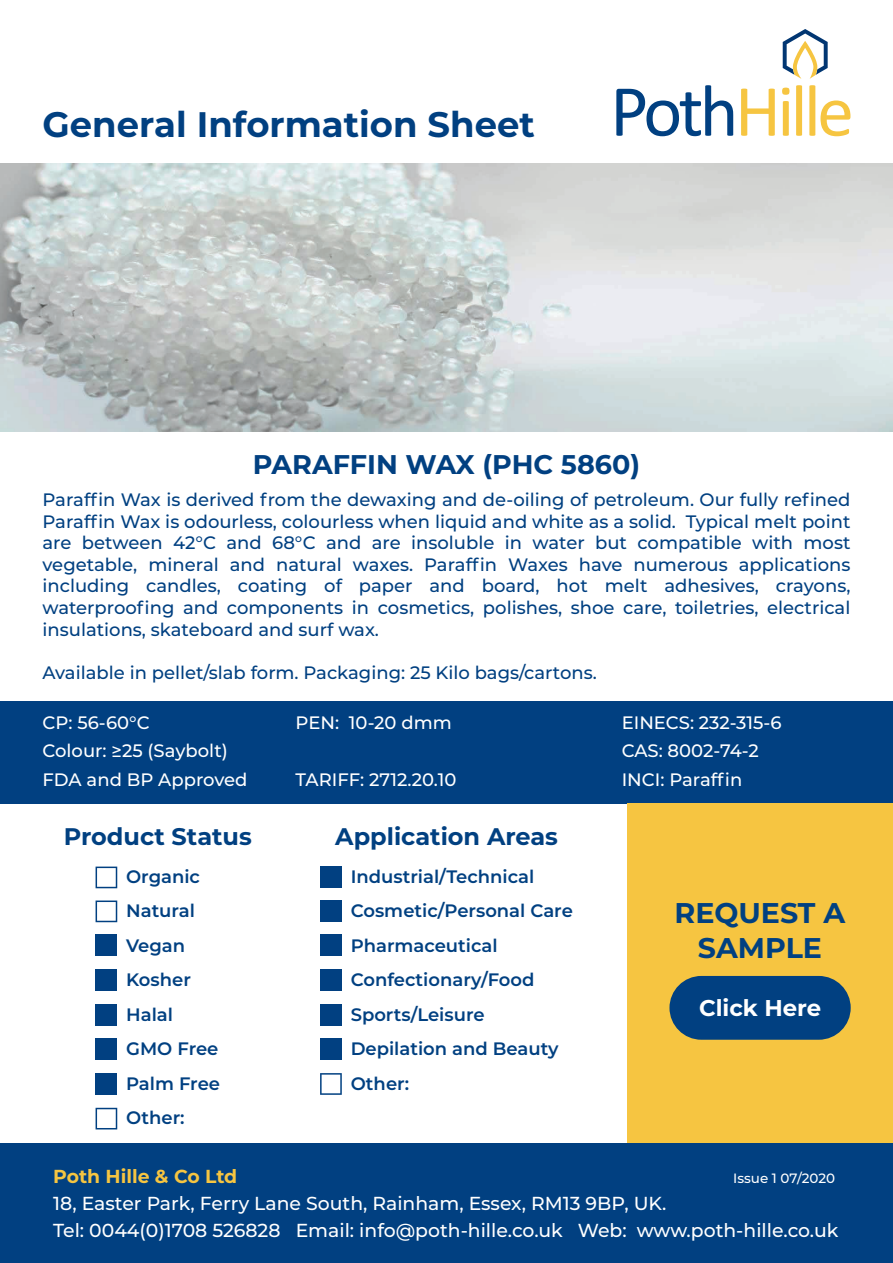
<style>
.page{position:relative;width:893px;height:1263px;background:#fff}
.page>*{position:absolute;margin:0;border:0;box-sizing:border-box;transform-origin:0 0}
.t1{font:700 35.4px "Montserrat";color:#014081}
.t2{font:700 28.5px/34.2px "Montserrat";color:#014081;text-align:center}
.t3{font:700 27px "Montserrat";color:#014081}
.t4{font:700 24px "Montserrat";color:#014081}
.t5{font:700 22.8px "Montserrat";color:#fff}
.t6{font:500 18.75px/26.7px "Montserrat";color:#fff}
.t7{font:700 18.75px "Montserrat";color:#f6c541}
.t8{font:500 18px/21.6px "Montserrat";color:#014081;text-align:justify}
.t9{font:600 18px/34.5px "Montserrat";color:#014081}
.t10{font:500 18px/28.5px "Montserrat";color:#fff}
.t11{font:500 13.5px "Montserrat";color:#fff}
</style>
<div class="page">
<div style="left:0;top:701px;width:893px;height:102px;background:#014081"></div>
<div style="left:0;top:1143px;width:893px;height:120px;background:#014081"></div>
<svg style="left:616px;top:85px;width:117px;height:51px"></svg>
<svg style="left:741px;top:89px;width:34px;height:47px"></svg>
<svg style="left:782px;top:88px;width:7px;height:48px"></svg>
<svg style="left:796px;top:85px;width:6px;height:51px"></svg>
<svg style="left:809px;top:85px;width:41px;height:51px"></svg>
<svg style="left:783px;top:29px;width:45px;height:50px"></svg>
<svg style="left:96px;top:866px;width:21px;height:22px"></svg>
<svg style="left:96px;top:900px;width:21px;height:22px"></svg>
<div style="left:96px;top:934px;width:21px;height:22px;background:#014081"></div>
<div style="left:96px;top:969px;width:21px;height:22px;background:#014081"></div>
<div style="left:96px;top:1004px;width:21px;height:21px;background:#014081"></div>
<div style="left:96px;top:1038px;width:21px;height:22px;background:#014081"></div>
<div style="left:96px;top:1073px;width:21px;height:22px;background:#014081"></div>
<svg style="left:96px;top:1108px;width:21px;height:21px"></svg>
<div style="left:320px;top:866px;width:22px;height:22px;background:#014081"></div>
<div style="left:320px;top:900px;width:22px;height:22px;background:#014081"></div>
<div style="left:320px;top:934px;width:22px;height:22px;background:#014081"></div>
<div style="left:320px;top:969px;width:22px;height:22px;background:#014081"></div>
<div style="left:320px;top:1004px;width:22px;height:21px;background:#014081"></div>
<div style="left:320px;top:1038px;width:22px;height:22px;background:#014081"></div>
<svg style="left:320px;top:1073px;width:22px;height:22px"></svg>
<div style="left:627px;top:803px;width:266px;height:340px;background:#f6c541"></div>
<div style="left:669px;top:976px;width:182px;height:64px;background:#014081;border-radius:32px"></div>
<img style="left:0;top:163px;width:893px;height:268px">
<h1 class="t1" style="left:43px;top:99px;width:494px">General Information Sheet</h1>
<h3 class="t3" style="left:253px;top:445px;width:389px">PARAFFIN WAX (PHC 5860)</h3>
<p class="t8" style="left:43px;top:488px;width:809px">Paraffin Wax is derived from the dewaxing and de-oiling of petroleum. Our fully refined Paraffin Wax is odourless, colourless when liquid and white as a solid. Typical melt point are between 42°C and 68°C and are insoluble in water but compatible with most vegetable, mineral and natural waxes. Paraffin Waxes have numerous applications including candles, coating of paper and board, hot melt adhesives, crayons, waterproofing and components in cosmetics, polishes, shoe care, toiletries, electrical insulations, skateboard and surf wax.</p>
<p class="t8" style="left:43px;top:661px;width:556px">Available in pellet/slab form. Packaging: 25 Kilo bags/cartons.</p>
<p class="t10" style="left:43px;top:707px;width:206px">CP: 56-60°C<br>Colour: ≥25 (Saybolt)<br>FDA and BP Approved</p>
<p class="t10" style="left:296px;top:707px;width:158px">PEN: 10-20 dmm</p>
<p class="t10" style="left:622px;top:707px;width:161px">EINECS: 232-315-6<br>CAS: 8002-74-2<br>INCI: Paraffin</p>
<p class="t10" style="left:296px;top:764px;width:162px">TARIFF: 2712.20.10</p>
<h3 class="t4" style="left:64px;top:819px;width:190px">Product Status</h3>
<h3 class="t4" style="left:335px;top:819px;width:224px">Application Areas</h3>
<p class="t9" style="left:126px;top:858px;width:95px">Organic<br>Natural<br>Vegan<br>Kosher<br>Halal<br>GMO Free<br>Palm Free<br>Other:</p>
<p class="t9" style="left:351px;top:858px;width:224px">Industrial/Technical<br>Cosmetic/Personal Care<br>Pharmaceutical<br>Confectionary/Food<br>Sports/Leisure<br>Depilation and Beauty<br>Other:</p>
<h2 class="t2" style="left:674px;top:895px;width:173px">REQUEST A<br>SAMPLE</h2>
<p class="t5" style="left:699px;top:991px;width:124px">Click Here</p>
<p class="t7" style="left:53px;top:1163px;width:186px">Poth Hille &amp; Co Ltd</p>
<p class="t6" style="left:53px;top:1189px;width:787px">18, Easter Park, Ferry Lane South, Rainham, Essex, RM13 9BP, UK.<br>Tel: 0044(0)1708 526828 Email: info@poth-hille.co.uk Web: www.poth-hille.co.uk</p>
<p class="t11" style="left:733px;top:1169px;width:103px">Issue 1 07/2020</p>
</div>
